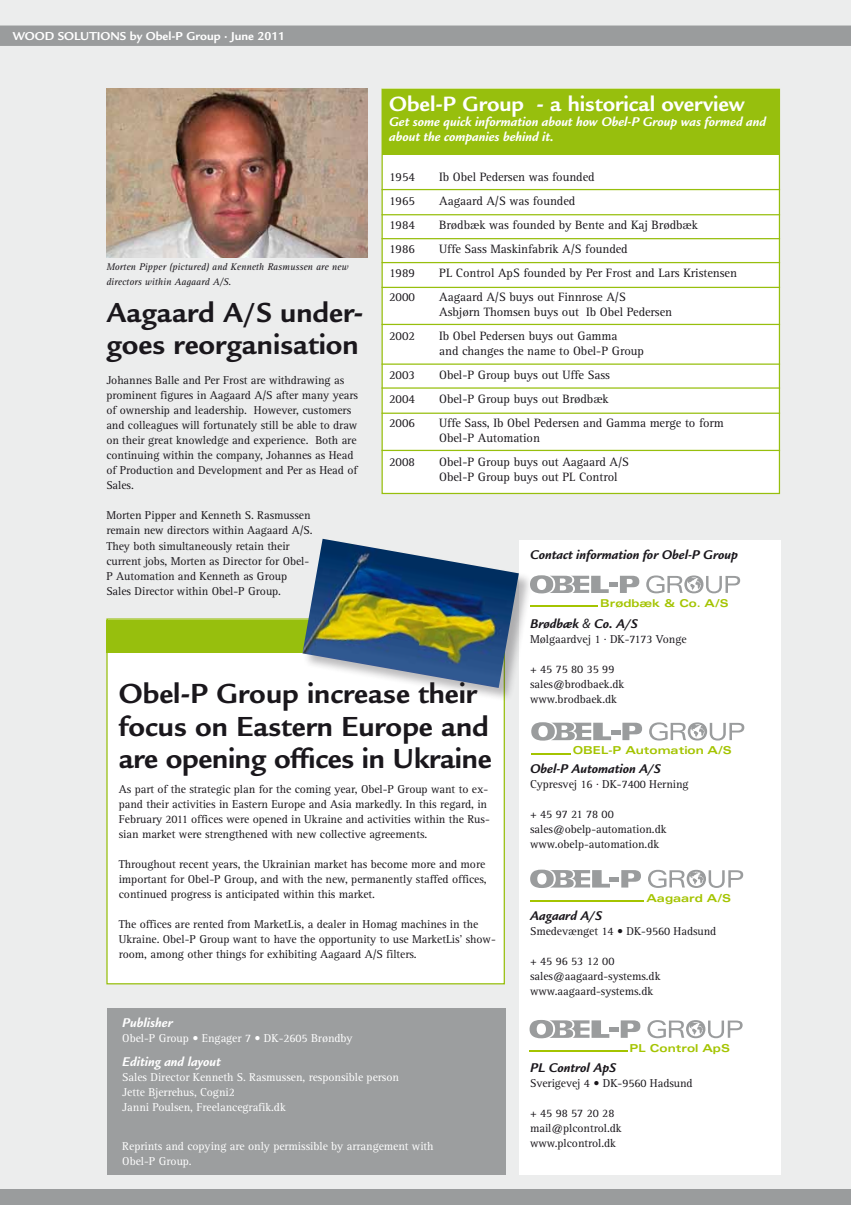
<style>
.page{position:relative;width:851px;height:1205px;background:#fff}
.page>*{position:absolute;margin:0;border:0;box-sizing:border-box;transform-origin:0 0}
.t1{font:700 30px/32.5px "Legacy Sans";color:#1a171c}
.t2{font:700 22.5px "Legacy Sans";color:#fff}
.t3{font:italic 700 13.75px/15px "Legacy Sans";color:#fff}
.t4{font:italic 700 13.75px "Legacy Sans";color:#1a171c}
.t5{font:12.5px/15px "Rotis Serif";letter-spacing:-.005em;color:#1a171c}
.t6{font:700 12.5px "Legacy Sans";color:#fff}
.t7{font:11.75px/15px "Rotis Serif";letter-spacing:-.005em;color:#1a171c}
.t8{font:11.75px/15px "Rotis Serif";letter-spacing:-.005em;color:#fff}
.t9{font:700 expanded 10.88px "Univers";color:#a4c400}
.t10{font:700 expanded 10.75px "Univers";color:#a4c400}
.t11{font:italic 10px/15px "Rotis Serif";letter-spacing:-.005em;color:#1a171c}
.s1{font-family:"Myriad";font-weight:400}
</style>
<div class="page">
<div style="left:0;top:0;width:850px;height:1205px;background:#eceded"></div>
<div style="left:107px;top:1008px;width:398px;height:167px;background:#9c9e9f"></div>
<div style="left:519px;top:540px;width:262px;height:635px;background:#fff"></div>
<div style="left:382px;top:89px;width:397px;height:404px;background:#fff"></div>
<div style="left:382px;top:89px;width:397px;height:65px;background:#97bf0d"></div>
<div style="left:0;top:26px;width:850px;height:20px;background:#9a9c9d"></div>
<div style="left:0;top:1189px;width:850px;height:16px;background:#9a9c9d"></div>
<div style="left:106px;top:618px;width:399px;height:366px;background:#fff;border:1px solid #97bf0d"></div>
<div style="left:106px;top:620px;width:399px;height:33px;background:#97bf0d"></div>
<div style="left:301px;top:538px;width:231px;height:163px;background:#1a171c;opacity:.3"></div>
<img style="left:302px;top:539px;width:217px;height:149px">
<hr style="left:381px;top:189px;width:399px;height:1px;background:#97bf0d">
<hr style="left:381px;top:214px;width:399px;height:1px;background:#97bf0d">
<hr style="left:381px;top:238px;width:399px;height:1px;background:#97bf0d">
<hr style="left:381px;top:262px;width:399px;height:1px;background:#97bf0d">
<hr style="left:381px;top:287px;width:399px;height:1px;background:#97bf0d">
<hr style="left:381px;top:324px;width:399px;height:1px;background:#97bf0d">
<hr style="left:381px;top:363px;width:399px;height:2px;background:#97bf0d">
<hr style="left:381px;top:387px;width:399px;height:2px;background:#97bf0d">
<hr style="left:381px;top:413px;width:399px;height:1px;background:#97bf0d">
<hr style="left:381px;top:450px;width:399px;height:1px;background:#97bf0d">
<img style="left:106px;top:89px;width:261px;height:168px">
<svg style="left:646px;top:575px;width:94px;height:18px"></svg>
<svg style="left:530px;top:575px;width:109px;height:18px"></svg>
<hr style="left:530px;top:606px;width:68px;height:1px;background:#a4c400">
<svg style="left:648px;top:870px;width:95px;height:18px"></svg>
<div style="left:609px;top:877px;width:10px;height:5px;background:#9a9c9d"></div>
<svg style="left:530px;top:869px;width:80px;height:19px"></svg>
<svg style="left:621px;top:870px;width:20px;height:17px"></svg>
<hr style="left:530px;top:900px;width:114px;height:2px;background:#a4c400">
<svg style="left:649px;top:722px;width:95px;height:18px"></svg>
<svg style="left:531px;top:722px;width:111px;height:18px"></svg>
<hr style="left:531px;top:753px;width:39px;height:1px;background:#a4c400">
<svg style="left:647px;top:1020px;width:95px;height:18px"></svg>
<div style="left:609px;top:1027px;width:9px;height:5px;background:#9a9c9d"></div>
<svg style="left:529px;top:1020px;width:80px;height:18px"></svg>
<svg style="left:620px;top:1020px;width:20px;height:18px"></svg>
<hr style="left:529px;top:1051px;width:99px;height:1px;background:#a4c400">
<p class="t6" style="left:13px;top:29px;width:274px">Wood Solutions by Obel-P Group · June 2011</p>
<p class="t11" style="left:106px;top:259px;width:243px">Morten Pipper (pictured) and Kenneth Rasmussen are new directors within Aagaard A/S.</p>
<h1 class="t1" style="left:106px;top:296px;width:258px">Aagaard A/S under&shy;goes reorganisation</h1>
<p class="t7" style="left:106px;top:373px;width:253px">Johannes Balle and Per Frost are withdrawing as prominent figures in Aagaard A/S after many years of ownership and leadership. However, customers and colleagues will fortunately still be able to draw on their great knowledge and experience. Both are continuing within the company, Johannes as Head of Production and Development and Per as Head of Sales.</p>
<p class="t7" style="left:106px;top:508px;width:208px">Morten Pipper and Kenneth S. Rasmussen remain new directors within Aagaard A/S.<br>They both simultaneously retain their current jobs, Morten as Director for Obel-P Automation and Kenneth as Group Sales Director within Obel-P Group.</p>
<h2 class="t2" style="left:389px;top:91px;width:357px">Obel-P Group - a historical overview</h2>
<p class="t3" style="left:389px;top:114px;width:378px">Get some quick information about how Obel-P Group was formed and about the companies behind it.</p>
<p class="t5" style="left:389px;top:170px;width:27px">1954</p>
<p class="t5" style="left:439px;top:170px;width:157px">Ib Obel Pedersen was founded</p>
<p class="t5" style="left:389px;top:194px;width:27px">1965</p>
<p class="t5" style="left:439px;top:194px;width:138px">Aagaard A/S was founded</p>
<p class="t5" style="left:389px;top:218px;width:27px">1984</p>
<p class="t5" style="left:439px;top:218px;width:260px">Brødbæk was founded by Bente and Kaj Brødbæk</p>
<p class="t5" style="left:389px;top:242px;width:27px">1986</p>
<p class="t5" style="left:439px;top:242px;width:190px">Uffe Sass Maskinfabrik A/S founded</p>
<p class="t5" style="left:389px;top:266px;width:27px">1989</p>
<p class="t5" style="left:439px;top:266px;width:299px">PL Control ApS founded by Per Frost and Lars Kristensen</p>
<p class="t5" style="left:389px;top:290px;width:27px">2000</p>
<p class="t5" style="left:439px;top:290px;width:234px">Aagaard A/S buys out Finnrose A/S<br>Asbjørn Thomsen buys out Ib Obel Pedersen</p>
<p class="t5" style="left:389px;top:329px;width:27px">2002</p>
<p class="t5" style="left:439px;top:329px;width:206px">Ib Obel Pedersen buys out Gamma<br>and changes the name to Obel-P Group</p>
<p class="t5" style="left:389px;top:368px;width:27px">2003</p>
<p class="t5" style="left:439px;top:368px;width:172px">Obel-P Group buys out Uffe Sass</p>
<p class="t5" style="left:389px;top:392px;width:27px">2004</p>
<p class="t5" style="left:439px;top:392px;width:171px">Obel-P Group buys out Brødbæk</p>
<p class="t5" style="left:389px;top:416px;width:27px">2006</p>
<p class="t5" style="left:439px;top:416px;width:286px">Uffe Sass, Ib Obel Pedersen and Gamma merge to form<br>Obel-P Automation</p>
<p class="t5" style="left:389px;top:455px;width:27px">2008</p>
<p class="t5" style="left:439px;top:455px;width:191px">Obel-P Group buys out Aagaard A/S<br>Obel-P Group buys out PL Control</p>
<p class="t4" style="left:530px;top:547px;width:209px">Contact information for Obel-P Group</p>
<p class="t10" style="left:600px;top:597px;width:130px">Brødbæk &amp; Co. A/S</p>
<h1 class="t1" style="left:119px;top:678px;width:374px">Obel-P Group increase their focus on Eastern Europe and are opening offices in Ukraine</h1>
<p class="t7" style="left:119px;top:782px;width:372px">As part of the strategic plan for the coming year, Obel-P Group want to ex&shy;pand their activities in Eastern Europe and Asia markedly. In this regard, in February 2011 offices were opened in Ukraine and activities within the Rus&shy;sian market were strengthened with new collective agreements.</p>
<p class="t7" style="left:119px;top:857px;width:369px">Throughout recent years, the Ukrainian market has become more and more important for Obel-P Group, and with the new, permanently staffed offices, continued progress is anticipated within this market.</p>
<p class="t7" style="left:119px;top:917px;width:378px">The offices are rented from MarketLis, a dealer in Homag machines in the<br>Ukraine. Obel-P Group want to have the opportunity to use MarketLis’ show&shy;room, among other things for exhibiting Aagaard A/S filters.</p>
<p class="t3" style="left:122px;top:1015px;width:52px">Publisher</p>
<p class="t8" style="left:122px;top:1031px;width:232px">Obel-P Group • Engager 7 • DK-2605 Brøndby</p>
<p class="t3" style="left:122px;top:1054px;width:100px">Editing and layout</p>
<p class="t8" style="left:122px;top:1070px;width:278px">Sales Director Kenneth S. Rasmussen, responsible person<br>Jette Bjerrehus, Cogni2<br>Janni Poulsen, Freelancegrafik.dk</p>
<p class="t8" style="left:122px;top:1139px;width:312px">Reprints and copying are only permissible by arrangement with<br>Obel-P Group.</p>
<p class="t4" style="left:530px;top:615px;width:109px">Brødbæk <span class="s1">&amp;</span> Co. A/S</p>
<p class="t7" style="left:530px;top:632px;width:158px">Mølgaardvej 1 · DK-7173 Vonge</p>
<p class="t7" style="left:530px;top:662px;width:96px">+ 45 75 80 35 99 sales@brodbaek.dk www.brodbaek.dk</p>
<p class="t9" style="left:572px;top:744px;width:161px">OBEL-P Automation A/S</p>
<p class="t4" style="left:530px;top:760px;width:132px">Obel-P Automation A/S</p>
<p class="t7" style="left:530px;top:777px;width:160px">Cypresvej 16 · DK-7400 Herning</p>
<p class="t7" style="left:530px;top:807px;width:138px">+ 45 97 21 78 00 sales@obelp-automation.dk www.obelp-automation.dk</p>
<p class="t9" style="left:646px;top:891px;width:86px">Aagaard A/S</p>
<p class="t4" style="left:530px;top:908px;width:73px">Aagaard A/S</p>
<p class="t7" style="left:530px;top:924px;width:188px">Smedevænget 14 • DK-9560 Hadsund</p>
<p class="t7" style="left:530px;top:954px;width:132px">+ 45 96 53 12 00 sales@aagaard-systems.dk www.aagaard-systems.dk</p>
<p class="t9" style="left:629px;top:1042px;width:102px">PL Control ApS</p>
<p class="t4" style="left:530px;top:1060px;width:88px">PL Control ApS</p>
<p class="t7" style="left:530px;top:1076px;width:164px">Sverigevej 4 • DK-9560 Hadsund</p>
<p class="t7" style="left:530px;top:1106px;width:93px">+ 45 98 57 20 28 mail@plcontrol.dk www.plcontrol.dk</p>
</div>
